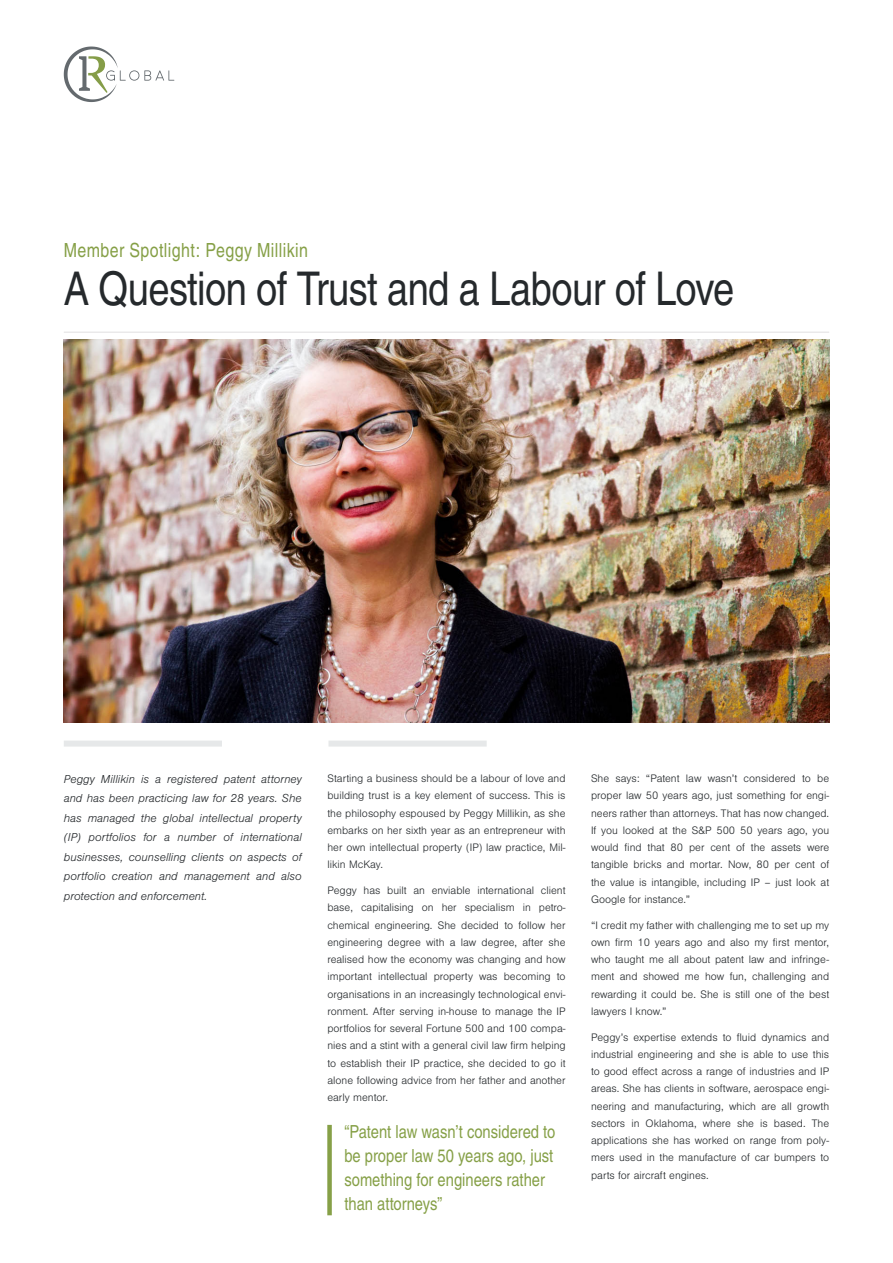
<style>
.page{position:relative;width:893px;height:1263px;background:#fff}
.page>*{position:absolute;margin:0;border:0;box-sizing:border-box;transform-origin:0 0}
.t1{font:46.5px "Nimbus San Con L";letter-spacing:-.015em;color:#25292c}
.t2{font:19.5px "Nimbus San Con L";letter-spacing:.02em;color:#86a047}
.Pullquote{font:18px/24px "Nimbus San Con L";color:#86a047}
.Intro{font:italic 300 12px/19.5px "Nimbus San";color:#25292c;text-align:justify}
.t3{font:300 11.25px/17.2px "Nimbus San";color:#25292c;text-align:justify}
</style>
<div class="page">
<svg style="left:64px;top:47px;width:110px;height:55px"></svg>
<img style="left:64px;top:339px;width:765px;height:384px">
<hr style="left:64px;top:331px;width:765px;height:2px;background:#231f20">
<div style="left:327px;top:1125px;width:5px;height:90px;background:#86a047"></div>
<div style="left:64px;top:740px;width:158px;height:6px;background:#e6e8e9"></div>
<div style="left:328px;top:740px;width:159px;height:6px;background:#e6e8e9"></div>
<h1 class="t2" style="left:64px;top:237px;width:246px">Member Spotlight: Peggy Millikin</h1>
<h1 class="t1" style="left:64px;top:256px;width:672px">A Question of Trust and a Labour of Love</h1>
<p class="Intro" style="left:64px;top:769px;width:240px">Peggy Millikin is a registered patent attorney and has been practicing law for 28 years. She has managed the global intellectual property (IP) portfolios for a number of international businesses, counselling clients on aspects of portfolio creation and management and also protection and enforcement.</p>
<p class="t3" style="left:327px;top:770px;width:240px">Starting a business should be a labour of love and building trust is a key element of success. This is the philosophy espoused by Peggy Millikin, as she embarks on her sixth year as an entrepreneur with her own intellectual property (IP) law practice, Mil&shy;likin McKay.</p>
<p class="t3" style="left:327px;top:882px;width:240px">Peggy has built an enviable international client base, capitalising on her specialism in petro&shy;chemical engineering. She decided to follow her engineering degree with a law degree, after she realised how the economy was changing and how important intellectual property was becoming to organisations in an increasingly technological envi&shy;ronment. After serving in-house to manage the IP portfolios for several Fortune 500 and 100 compa&shy;nies and a stint with a general civil law firm helping to establish their IP practice, she decided to go it alone following advice from her father and another early mentor.</p>
<p class="Pullquote" style="left:344px;top:1119px;width:212px">“Patent law wasn’t considered to be proper law 50 years ago, just something for engineers rather than attorneys”</p>
<p class="t3" style="left:591px;top:770px;width:240px">She says: “Patent law wasn’t considered to be proper law 50 years ago, just something for engi&shy;neers rather than attorneys. That has now changed.<br>If you looked at the S&amp;P 500 50 years ago, you would find that 80 per cent of the assets were tangible bricks and mortar. Now, 80 per cent of the value is intangible, including IP – just look at Google for instance.”</p>
<p class="t3" style="left:591px;top:916px;width:240px">“I credit my father with challenging me to set up my own firm 10 years ago and also my first mentor, who taught me all about patent law and infringe&shy;ment and showed me how fun, challenging and rewarding it could be. She is still one of the best lawyers I know.”</p>
<p class="t3" style="left:591px;top:1028px;width:240px">Peggy’s expertise extends to fluid dynamics and industrial engineering and she is able to use this to good effect across a range of industries and IP areas. She has clients in software, aerospace engi&shy;neering and manufacturing, which are all growth sectors in Oklahoma, where she is based. The applications she has worked on range from poly&shy;mers used in the manufacture of car bumpers to parts for aircraft engines.</p>
</div>
